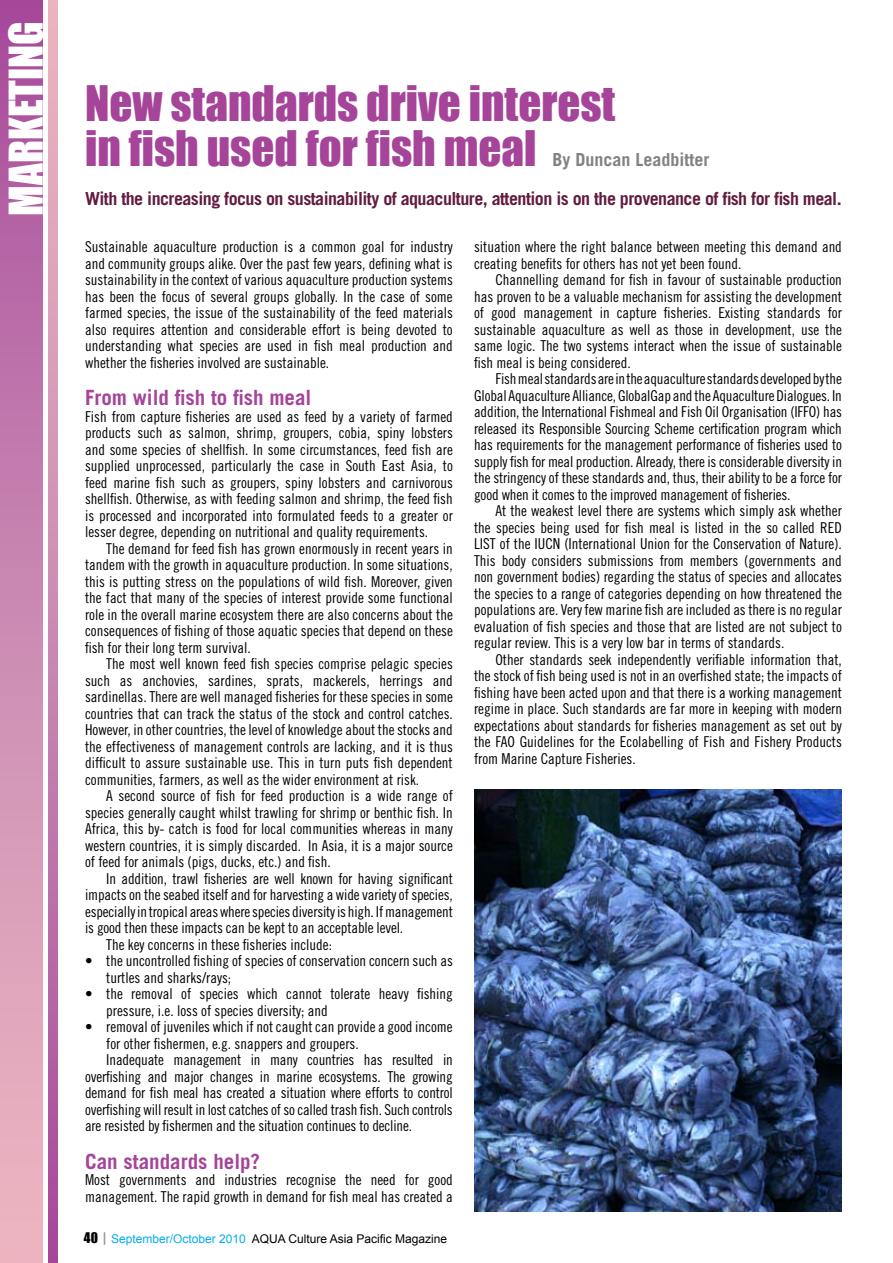
<style>
.page{position:relative;width:893px;height:1263px;background:#fff}
.page>*{position:absolute;margin:0;border:0;box-sizing:border-box;transform-origin:0 0}
.t1{font:45px/45px "Impact";color:#a54499}
.t2{font:42.75px "Impact";color:#fff}
.t3{font:700 21px "Trade Gothic";color:#a54499}
.t4{font:700 18px "Trade Gothic";letter-spacing:-.03em;color:#621c40}
.t5{font:700 18px "Trade Gothic";color:#808284}
.t6{font:15px/16.5px "Trade Gothic Cond Eighteen";color:#000;text-align:justify}
.t7{font:12px "Arial";color:#000}
.s1{font-family:"Impact";font-size:13.5px}
.s2{font-family:"Impact";font-size:13.5px;color:#939598}
.s3{color:#00adef}
</style>
<div class="page">
<svg style="left:49px;top:0;width:8px;height:1263px;background:#c984b0"></svg>
<div style="left:0;top:0;width:43px;height:1263px;background:linear-gradient(to bottom,#a7509e,#efbdc4)"></div>
<img style="left:474px;top:790px;width:368px;height:422px">
<h2 class="t2" style="left:0;top:216px;width:196px;rotate:-90deg">MARKETING</h2>
<h1 class="t1" style="left:85px;top:80px;width:532px">New standards drive interest in fish used for fish meal</h1>
<p class="t5" style="left:552px;top:148px;width:159px">By Duncan Leadbitter</p>
<p class="t4" style="left:85px;top:187px;width:758px">With the increasing focus on sustainability of aquaculture, attention is on the provenance of fish for fish meal.</p>
<p class="t6" style="left:85px;top:238px;width:369px">Sustainable aquaculture production is a common goal for industry and community groups alike. Over the past few years, defining what is sustainability in the context of various aquaculture production systems has been the focus of several groups globally. In the case of some farmed species, the issue of the sustainability of the feed materials also requires attention and considerable effort is being devoted to understanding what species are used in fish meal production and whether the fisheries involved are sustainable.</p>
<h3 class="t3" style="left:85px;top:385px;width:228px">From wild fish to fish meal</h3>
<p class="t6" style="left:85px;top:408px;width:369px">Fish from capture fisheries are used as feed by a variety of farmed products such as salmon, shrimp, groupers, cobia, spiny lobsters and some species of shellfish. In some circumstances, feed fish are supplied unprocessed, particularly the case in South East Asia, to feed marine fish such as groupers, spiny lobsters and carnivorous shellfish. Otherwise, as with feeding salmon and shrimp, the feed fish is processed and incorporated into formulated feeds to a greater or lesser degree, depending on nutritional and quality requirements.</p>
<p class="t6" style="left:85px;top:540px;width:369px;text-indent:21px">The demand for feed fish has grown enormously in recent years in tandem with the growth in aquaculture production. In some situations, this is putting stress on the populations of wild fish. Moreover, given the fact that many of the species of interest provide some functional role in the overall marine ecosystem there are also concerns about the consequences of fishing of those aquatic species that depend on these fish for their long term survival.</p>
<p class="t6" style="left:85px;top:655px;width:369px;text-indent:21px">The most well known feed fish species comprise pelagic species such as anchovies, sardines, sprats, mackerels, herrings and sardinellas. There are well managed fisheries for these species in some countries that can track the status of the stock and control catches.<br>However, in other countries, the level of knowledge about the stocks and the effectiveness of management controls are lacking, and it is thus difficult to assure sustainable use. This in turn puts fish dependent communities, farmers, as well as the wider environment at risk.</p>
<p class="t6" style="left:85px;top:787px;width:369px;text-indent:21px">A second source of fish for feed production is a wide range of species generally caught whilst trawling for shrimp or benthic fish. In Africa, this by- catch is food for local communities whereas in many western countries, it is simply discarded. In Asia, it is a major source of feed for animals (pigs, ducks, etc.) and fish.</p>
<p class="t6" style="left:106px;top:870px;width:348px">In addition, trawl fisheries are well known for having significant</p>
<p class="t6" style="left:85px;top:886px;width:369px">impacts on the seabed itself and for harvesting a wide variety of species,</p>
<p class="t6" style="left:85px;top:903px;width:369px">especially in tropical areas where species diversity is high. If management</p>
<p class="t6" style="left:85px;top:919px;width:320px">is good then these impacts can be kept to an acceptable level.</p>
<p class="t6" style="left:106px;top:936px;width:227px">The key concerns in these fisheries include:</p>
<p class="t6" style="left:106px;top:952px;width:348px;text-indent:-21px">• the uncontrolled fishing of species of conservation concern such as turtles and sharks/rays;</p>
<p class="t6" style="left:106px;top:985px;width:348px;text-indent:-21px">• the removal of species which cannot tolerate heavy fishing pressure, i.e. loss of species diversity; and</p>
<p class="t6" style="left:85px;top:1018px;width:369px">• removal of juveniles which if not caught can provide a good income</p>
<p class="t6" style="left:106px;top:1035px;width:254px">for other fishermen, e.g. snappers and groupers.</p>
<p class="t6" style="left:106px;top:1051px;width:348px">Inadequate management in many countries has resulted in</p>
<p class="t6" style="left:85px;top:1068px;width:369px">overfishing and major changes in marine ecosystems. The growing</p>
<p class="t6" style="left:85px;top:1084px;width:369px">demand for fish meal has created a situation where efforts to control</p>
<p class="t6" style="left:85px;top:1101px;width:369px">overfishing will result in lost catches of so called trash fish. Such controls</p>
<p class="t6" style="left:85px;top:1117px;width:329px">are resisted by fishermen and the situation continues to decline.</p>
<h3 class="t3" style="left:85px;top:1148px;width:176px">Can standards help?</h3>
<p class="t6" style="left:85px;top:1171px;width:369px">Most governments and industries recognise the need for good management. The rapid growth in demand for fish meal has created a</p>
<p class="t7" style="left:84px;top:1232px;width:365px"><span class="s1">40</span> <span class="s2">|</span> <span class="s3">September/October 2010</span> AQUA Culture Asia Pacific Magazine</p>
<p class="t6" style="left:474px;top:238px;width:369px">situation where the right balance between meeting this demand and creating benefits for others has not yet been found.</p>
<p class="t6" style="left:474px;top:271px;width:369px;text-indent:21px">Channelling demand for fish in favour of sustainable production has proven to be a valuable mechanism for assisting the development of good management in capture fisheries. Existing standards for sustainable aquaculture as well as those in development, use the same logic. The two systems interact when the issue of sustainable fish meal is being considered.</p>
<p class="t6" style="left:474px;top:370px;width:369px;text-indent:21px">Fish meal standards are in the aquaculture standards developed by the Global Aquaculture Alliance, GlobalGap and the Aquaculture Dialogues. In addition, the International Fishmeal and Fish Oil Organisation (IFFO) has released its Responsible Sourcing Scheme certification program which has requirements for the management performance of fisheries used to supply fish for meal production. Already, there is considerable diversity in the stringency of these standards and, thus, their ability to be a force for good when it comes to the improved management of fisheries.</p>
<p class="t6" style="left:474px;top:502px;width:369px;text-align:left;text-indent:21px">At the weakest level there are systems which simply ask whether the species being used for fish meal is listed in the so called red<br>list</p>
<p class="t6" style="left:474px;top:535px;width:369px;text-indent:26px">of the IUCN (International Union for the Conservation of Nature).<br>This body considers submissions from members (governments and non government bodies) regarding the status of species and allocates the species to a range of categories depending on how threatened the populations are. Very few marine fish are included as there is no regular evaluation of fish species and those that are listed are not subject to regular review. This is a very low bar in terms of standards.</p>
<p class="t6" style="left:474px;top:651px;width:369px;text-indent:21px">Other standards seek independently verifiable information that, the stock of fish being used is not in an overfished state; the impacts of fishing have been acted upon and that there is a working management regime in place. Such standards are far more in keeping with modern expectations about standards for fisheries management as set out by the FAO Guidelines for the Ecolabelling of Fish and Fishery Products from Marine Capture Fisheries.</p>
</div>
